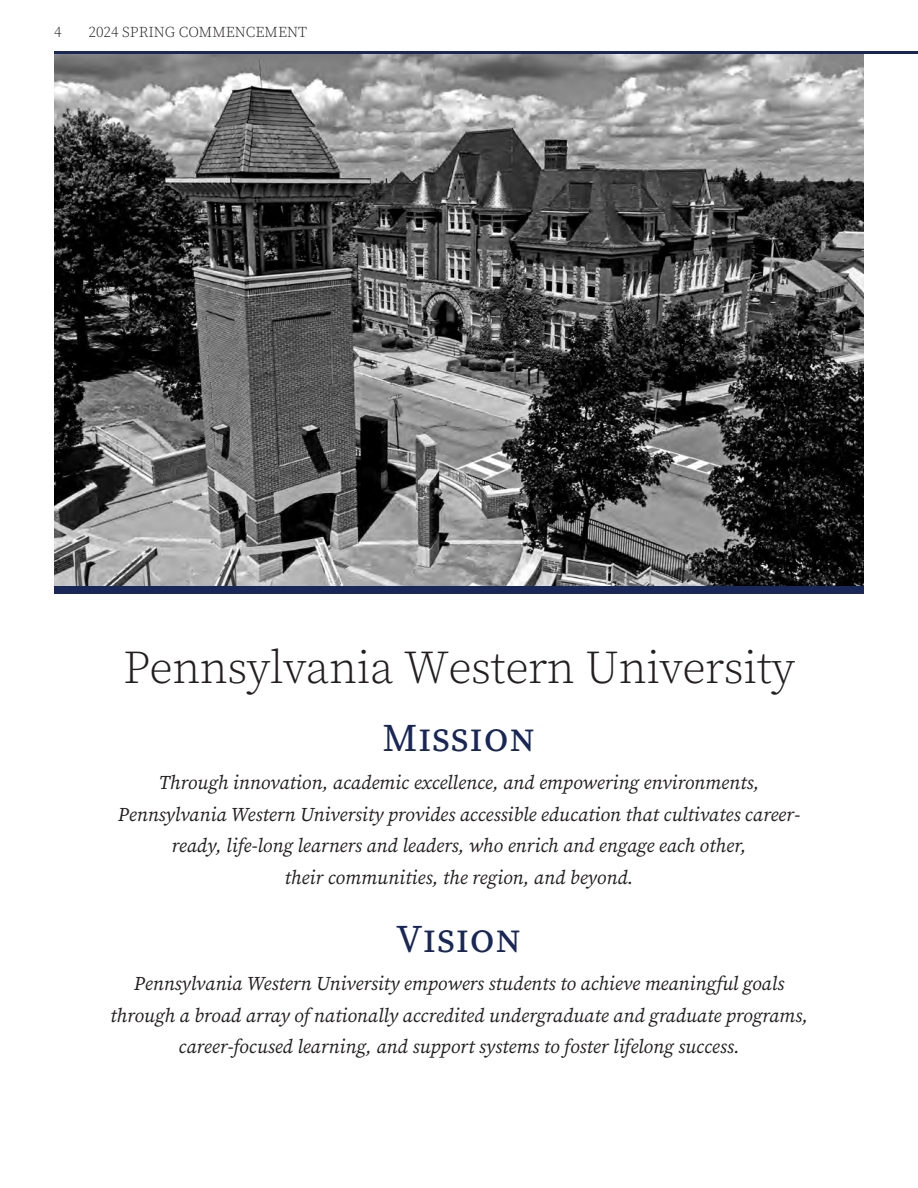
<style>
.page{position:relative;width:918px;height:1188px;background:#fff}
.page>*{position:absolute;margin:0;border:0;box-sizing:border-box;transform-origin:0 0}
.t1{font:300 46.5px "Source Serif Pro";letter-spacing:-.01em;color:#231f20}
.t2{font:39px "Source Serif Pro";color:#182757}
.t3{font:italic 19.5px/31.5px "Source Serif Pro";color:#231f20;text-align:center}
.t4{font:300 15px "Source Serif Pro";color:#231f20}
</style>
<div class="page">
<hr style="left:54px;top:51px;width:864px;height:3px;background:#182757">
<img style="left:54px;top:54px;width:810px;height:533px">
<div style="left:54px;top:587px;width:810px;height:7px;background:#182757"></div>
<p class="t4" style="left:54px;top:23px;width:9px">4</p>
<p class="t4" style="left:89px;top:23px;width:220px">2024 SPRING COMMENCEMENT</p>
<p class="t1" style="left:123px;top:637px;width:673px">Pennsylvania Western University</p>
<p class="t2" style="left:383px;top:712px;width:154px">Mission</p>
<p class="t3" style="left:118px;top:767px;width:684px">Through innovation, academic excellence, and empowering environments,<br>Pennsylvania Western University provides accessible education that cultivates career&shy;ready, life-long learners and leaders, who enrich and engage each other,</p>
<p class="t3" style="left:285px;top:861px;width:350px">their communities, the region, and beyond.</p>
<p class="t2" style="left:396px;top:913px;width:127px">Vision</p>
<p class="t3" style="left:110px;top:968px;width:699px">Pennsylvania Western University empowers students to achieve meaningful goals through a broad array of nationally accredited undergraduate and graduate programs, career-focused learning, and support systems to foster lifelong success.</p>
</div>
